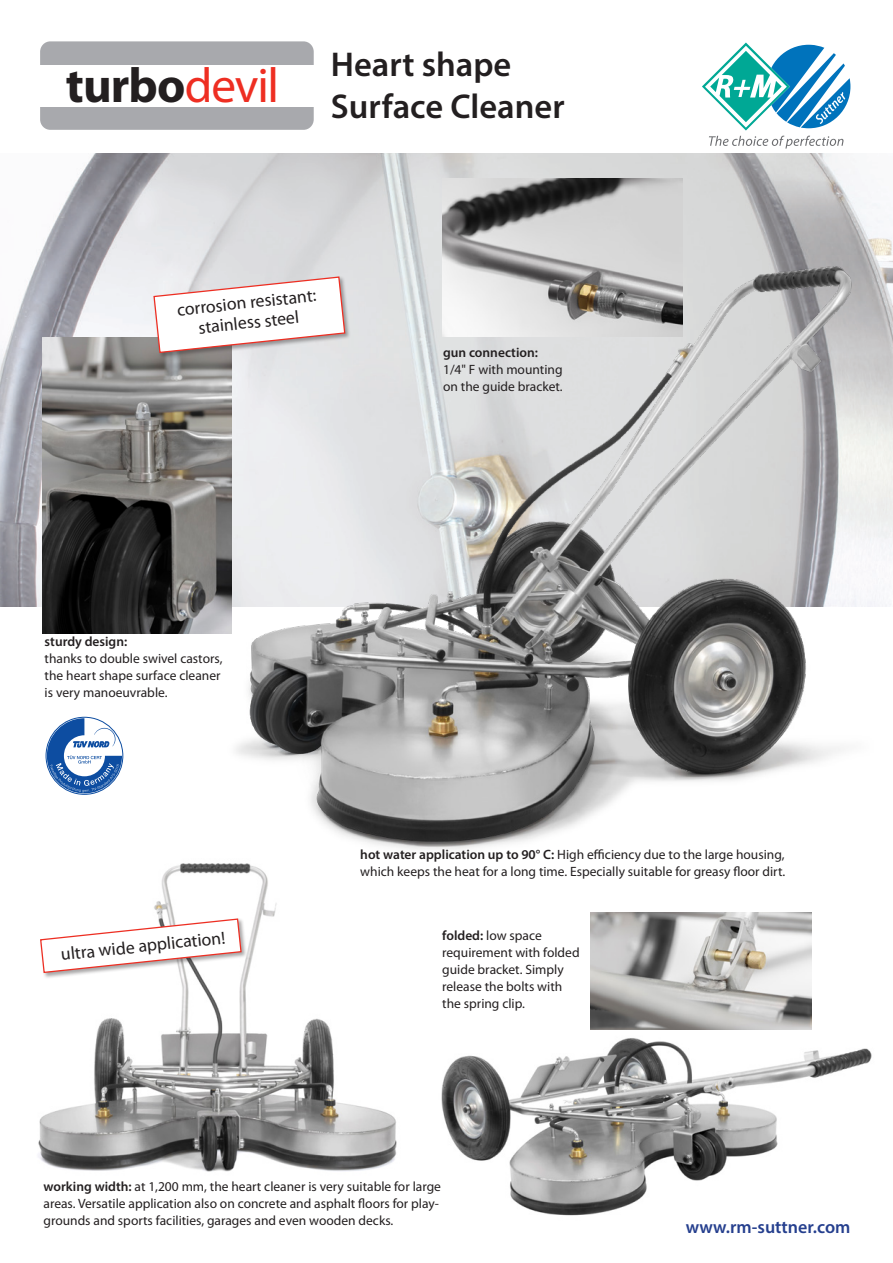
<style>
.page{position:relative;width:893px;height:1263px;background:#fff}
.page>*{position:absolute;margin:0;border:0;box-sizing:border-box;transform-origin:0 0}
.t1{font:700 49.2px "Myriad Pro";letter-spacing:-.015em;color:#231f20}
.t2{font:600 34.5px/42px "Myriad Pro";color:#231f20}
.t3{font:600 18px "Myriad Pro";color:#253f8e}
.t4{font:17.7px/20px "Myriad Pro";color:#231f20;text-align:center}
.t5{font:13.5px/17px "Myriad Pro";color:#231f20}
.t6{font:600 13.5px "Myriad Pro";color:#231f20}
.s1{font-weight:400;color:#ee2e22}
.s2{font-weight:600}
</style>
<div class="page">
<img style="left:38px;top:863px;width:359px;height:309px">
<svg style="left:40px;top:41px;width:274px;height:89px;background:#abacb0"></svg>
<div style="left:37px;top:65px;width:280px;height:41px;background:#fff"></div>
<img style="left:0;top:153px;width:892px;height:453px">
<img style="left:442px;top:179px;width:241px;height:64px">
<img style="left:43px;top:338px;width:182px;height:295px">
<img style="left:591px;top:912px;width:220px;height:118px">
<div style="left:153px;top:276px;width:198px;height:83px;background:#231f20;opacity:.4"></div>
<svg style="left:153px;top:276px;width:72px;height:78px"></svg>
<svg style="left:47px;top:718px;width:75px;height:75px"></svg>
<img style="left:225px;top:243px;width:668px;height:607px">
<img style="left:441px;top:1038px;width:431px;height:178px">
<svg style="left:702px;top:43px;width:148px;height:106px"></svg>
<div style="left:39px;top:918px;width:208px;height:61px;background:#231f20;opacity:.4"></div>
<svg style="left:39px;top:918px;width:203px;height:56px"></svg>
<h1 class="t1" style="left:66px;top:54px;width:215px">turbo<span class="s1">devil</span></h1>
<h2 class="t2" style="left:331px;top:42px;width:235px">Heart shape<br>Surface Cleaner</h2>
<h3 class="t4" style="left:176px;top:300px;width:141px;rotate:-6deg">corrosion resistant: stainless steel</h3>
<p class="t6" style="left:443px;top:344px;width:96px">gun connection:</p>
<p class="t5" style="left:443px;top:361px;width:121px">1/4" F with mounting on the guide bracket.</p>
<p class="t6" style="left:45px;top:633px;width:84px">sturdy design:</p>
<p class="t5" style="left:45px;top:651px;width:179px">thanks to double swivel castors, the heart shape surface cleaner is very manoeuvrable.</p>
<h3 class="t4" style="left:60px;top:945px;width:167px;rotate:-6deg">ultra wide application!</h3>
<p class="t5" style="left:360px;top:846px;width:426px"><span class="s2">hot water application up to 90° C:</span> High efficiency due to the large housing, which keeps the heat for a long time. Especially suitable for greasy floor dirt.</p>
<p class="t5" style="left:442px;top:927px;width:139px"><span class="s2">folded:</span> low space requirement with folded guide bracket. Simply release the bolts with the spring clip.</p>
<p class="t5" style="left:44px;top:1178px;width:399px"><span class="s2">working width:</span> at 1,200 mm, the heart cleaner is very suitable for large areas. Versatile application also on concrete and asphalt floors for play&shy;grounds and sports facilities, garages and even wooden decks.</p>
<h3 class="t3" style="left:686px;top:1215px;width:166px">www.rm-suttner.com</h3>
</div>
